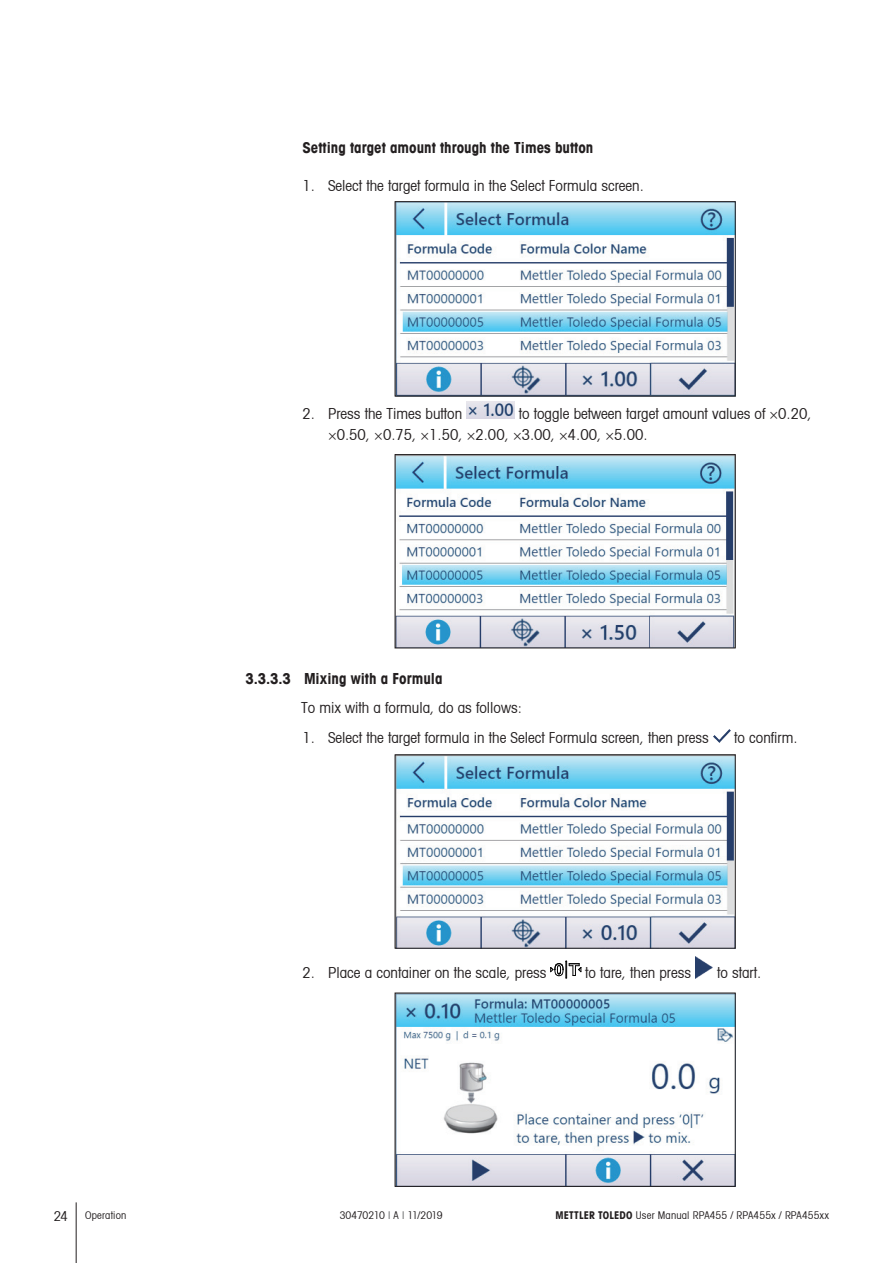
<style>
.page{position:relative;width:893px;height:1263px;background:#fff}
.page>*{position:absolute;margin:0;border:0;box-sizing:border-box;transform-origin:0 0}
._00-Body{font:condensed 15px/21px "Avant Garde";color:#231f20}
._00-Boled_Body_Text{font:700 condensed 15px "Avant Garde";color:#231f20}
.t1{font:condensed 13.5px "Avant Garde";color:#231f20}
.t2{font:condensed 10.5px "Avant Garde";letter-spacing:.005em;color:#231f20}
.t3{font:condensed 10.5px "Avant Garde";letter-spacing:-.04em;color:#231f20}
.s1{font-family:"Minion Pro";font-stretch:normal}
.s2{color:#57585a}
.s3{font-weight:700}
</style>
<div class="page">
<img style="left:397px;top:203px;width:336px;height:191px">
<div style="left:395px;top:201px;width:340px;height:195px;border:1px solid #231f20"></div>
<img style="left:466px;top:401px;width:49px;height:17px">
<img style="left:397px;top:456px;width:336px;height:190px">
<div style="left:395px;top:454px;width:340px;height:194px;border:1px solid #231f20"></div>
<img style="left:713px;top:730px;width:17px;height:12px">
<img style="left:397px;top:757px;width:336px;height:189px">
<svg style="left:550px;top:961px;width:32px;height:18px"></svg>
<img style="left:695px;top:957px;width:18px;height:21px">
<img style="left:397px;top:995px;width:336px;height:189px">
<hr style="left:76px;top:1202px;width:1px;height:61px;background:#231f20">
<p class="_00-Boled_Body_Text" style="left:303px;top:138px;width:292px">Setting target amount through the Times button</p>
<p class="_00-Body" style="left:303px;top:175px;width:343px">1. Select the target formula in the Select Formula screen.</p>
<p class="_00-Body" style="left:303px;top:402px;width:161px">2. Press the Times button</p>
<p class="_00-Body" style="left:328px;top:402px;width:485px;text-indent:191px">to toggle between target amount values of <span class="s1">×</span>0.20, <span class="s1">×</span>0.50, <span class="s1">×</span>0.75, <span class="s1">×</span>1.50, <span class="s1">×</span>2.00, <span class="s1">×</span>3.00, <span class="s1">×</span>4.00, <span class="s1">×</span>5.00.</p>
<p class="_00-Boled_Body_Text" style="left:246px;top:668px;width:199px">3.3.3.3 Mixing with a Formula</p>
<p class="_00-Body" style="left:301px;top:697px;width:222px">To mix with a formula, do as follows:</p>
<p class="_00-Body" style="left:303px;top:726px;width:408px">1. Select the target formula in the Select Formula screen, then press</p>
<p class="_00-Body" style="left:734px;top:726px;width:65px">to confirm.</p>
<p class="_00-Body" style="left:303px;top:962px;width:245px">2. Place a container on the scale, press</p>
<p class="_00-Body" style="left:585px;top:962px;width:107px">to tare, then press</p>
<p class="_00-Body" style="left:717px;top:962px;width:46px">to start.</p>
<p class="t1" style="left:54px;top:1207px;width:16px">24</p>
<p class="t2" style="left:85px;top:1209px;width:43px">Operation</p>
<p class="t3" style="left:340px;top:1209px;width:104px">30470210 <span class="s2">|</span> A <span class="s2">|</span> 11/2019</p>
<p class="t2" style="left:556px;top:1209px;width:275px"><span class="s3">METTLER TOLEDO</span> User Manual RPA455 / RPA455x / RPA455xx</p>
</div>
